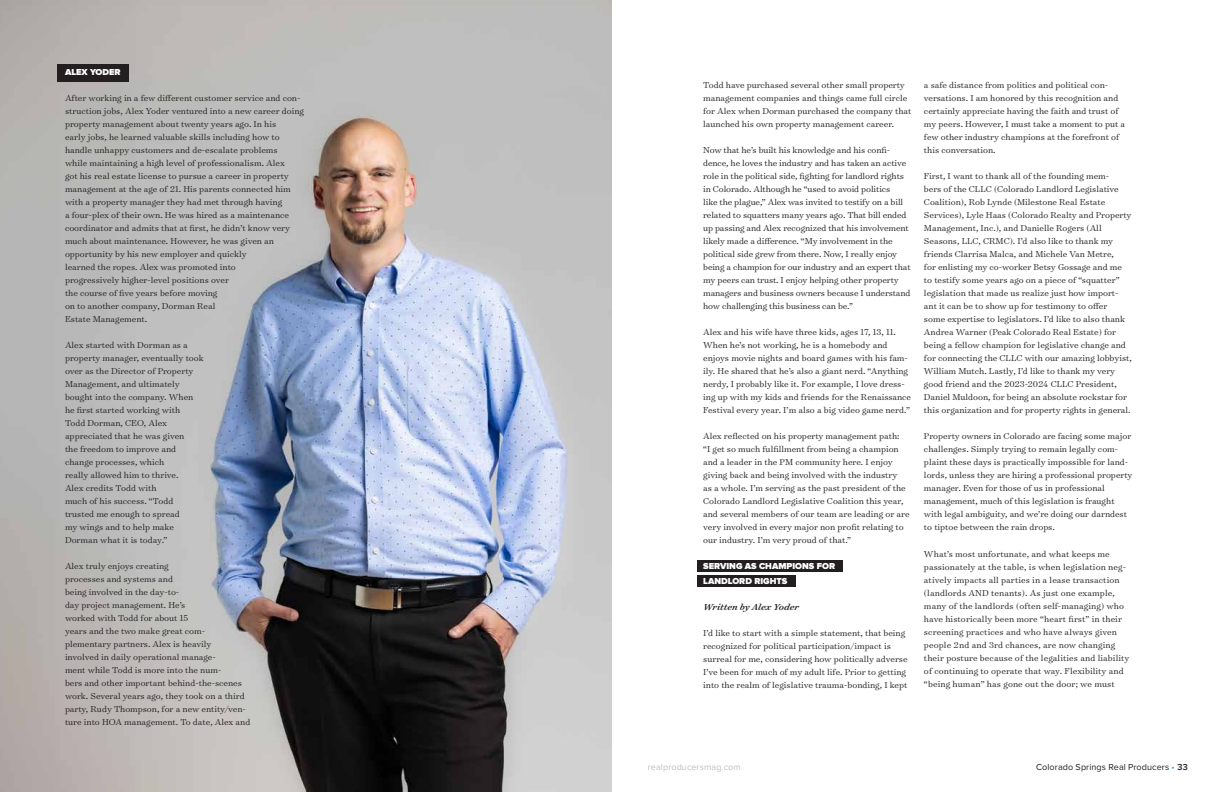
<style>
.page{position:relative;width:1224px;height:792px;background:#fff}
.page>*{position:absolute;margin:0;border:0;box-sizing:border-box;transform-origin:0 0}
.t1{font:300 9.8px/13px "Surveyor Text";color:#231f20}
.t2{font:italic 500 9.8px "Surveyor Text";color:#231f20}
.t3{font:900 9px/14.5px "Proxima Nova";color:#fff}
.t4{font:9px "Proxima Nova";letter-spacing:.015em;color:#231f20}
.t5{font:9px "Proxima Nova";letter-spacing:.01em;color:#bcbec0}
.s1{color:#19a8e0}
.s2{font-weight:600}
</style>
<div class="page">
<img style="left:0;top:0;width:612px;height:792px">
<div style="left:57px;top:64px;width:71px;height:17px;background:#231f20"></div>
<div style="left:697px;top:560px;width:146px;height:12px;background:#231f20"></div>
<div style="left:697px;top:575px;width:99px;height:12px;background:#231f20"></div>
<p class="t3" style="left:65px;top:65px;width:57px">ALEX YODER</p>
<p class="t1" style="left:65px;top:91px;width:241px">After working in a few different customer service and con&shy;struction jobs, Alex Yoder ventured into a new career doing property management about twenty years ago. In his<br>early jobs, he learned valuable skills including how to handle unhappy customers and de-escalate problems<br>while maintaining a high level of professionalism. Alex<br>got his real estate license to pursue a career in property management at the age of 21. His parents connected him with a property manager they had met through having<br>a four-plex of their own. He was hired as a maintenance coordinator and admits that at first, he didn’t know very much about maintenance. However, he was given an opportunity by his new employer and quickly<br>learned the ropes. Alex was promoted into<br>progressively higher-level positions over<br>the course of five years before moving<br>on to another company, Dorman Real<br>Estate Management.</p>
<p class="t1" style="left:65px;top:338px;width:140px">Alex started with Dorman as a property manager, eventually took over as the Director of Property<br>Management, and ultimately bought into the company. When he first started working with<br>Todd Dorman, CEO, Alex appreciated that he was given<br>the freedom to improve and change processes, which<br>really allowed him to thrive.<br>Alex credits Todd with<br>much of his success. “Todd trusted me enough to spread<br>my wings and to help make<br>Dorman what it is today.”</p>
<p class="t1" style="left:65px;top:559px;width:187px">Alex truly enjoys creating<br>processes and systems and<br>being involved in the day-to-<br>day project management. He’s<br>worked with Todd for about 15<br>years and the two make great com&shy;plementary partners. Alex is heavily<br>involved in daily operational manage-<br>ment while Todd is more into the num-<br>bers and other important behind-the-scenes work. Several years ago, they took on a third party, Rudy Thompson, for a new entity/ven&shy;ture into HOA management. To date, Alex and</p>
<p class="t1" style="left:703px;top:78px;width:210px">Todd have purchased several other small property management companies and things came full circle for Alex when Dorman purchased the company that launched his own property management career.</p>
<p class="t1" style="left:703px;top:143px;width:209px">Now that he’s built his knowledge and his confi&shy;dence, he loves the industry and has taken an active role in the political side, fighting for landlord rights in Colorado. Although he “used to avoid politics<br>like the plague,” Alex was invited to testify on a bill related to squatters many years ago. That bill ended up passing and Alex recognized that his involvement likely made a difference. “My involvement in the political side grew from there. Now, I really enjoy being a champion for our industry and an expert that my peers can trust. I enjoy helping other property managers and business owners because I understand how challenging this business can be.”</p>
<p class="t1" style="left:703px;top:325px;width:209px">Alex and his wife have three kids, ages 17, 13, 11.<br>When he’s not working, he is a homebody and enjoys movie nights and board games with his fam&shy;ily. He shared that he’s also a giant nerd. “Anything nerdy, I probably like it. For example, I love dress&shy;ing up with my kids and friends for the Renaissance Festival every year. I’m also a big video game nerd.”</p>
<p class="t1" style="left:703px;top:429px;width:208px">Alex reflected on his property management path:<br>“I get so much fulfillment from being a champion and a leader in the PM community here. I enjoy giving back and being involved with the industry<br>as a whole. I’m serving as the past president of the Colorado Landlord Legislative Coalition this year, and several members of our team are leading or are very involved in every major non profit relating to our industry. I’m very proud of that.”</p>
<p class="t3" style="left:703px;top:559px;width:133px">SERVING AS CHAMPIONS FOR<br>LANDLORD RIGHTS</p>
<p class="t2" style="left:703px;top:600px;width:97px">Written by Alex Yoder</p>
<p class="t1" style="left:703px;top:626px;width:206px">I’d like to start with a simple statement, that being recognized for political participation/impact is surreal for me, considering how politically adverse I’ve been for much of my adult life. Prior to getting into the realm of legislative trauma-bonding, I kept</p>
<p class="t1" style="left:924px;top:78px;width:203px">a safe distance from politics and political con&shy;versations. I am honored by this recognition and certainly appreciate having the faith and trust of my peers. However, I must take a moment to put a few other industry champions at the forefront of this conversation.</p>
<p class="t1" style="left:924px;top:169px;width:209px">First, I want to thank all of the founding mem-<br>bers of the CLLC (Colorado Landlord Legislative Coalition), Rob Lynde (Milestone Real Estate Services), Lyle Haas (Colorado Realty and Property Management, Inc.), and Danielle Rogers (All Seasons, LLC, CRMC). I’d also like to thank my friends Clarrisa Malca, and Michele Van Metre,<br>for enlisting my co-worker Betsy Gossage and me to testify some years ago on a piece of “squatter” legislation that made us realize just how import&shy;ant it can be to show up for testimony to offer<br>some expertise to legislators. I’d like to also thank Andrea Warner (Peak Colorado Real Estate) for being a fellow champion for legislative change and for connecting the CLLC with our amazing lobbyist, William Mutch. Lastly, I’d like to thank my very good friend and the 2023-2024 CLLC President, Daniel Muldoon, for being an absolute rockstar for this organization and for property rights in general.</p>
<p class="t1" style="left:924px;top:429px;width:210px">Property owners in Colorado are facing some major challenges. Simply trying to remain legally com&shy;plaint these days is practically impossible for land&shy;lords, unless they are hiring a professional property manager. Even for those of us in professional management, much of this legislation is fraught with legal ambiguity, and we’re doing our darndest to tiptoe between the rain drops.</p>
<p class="t1" style="left:924px;top:548px;width:207px">What’s most unfortunate, and what keeps me passionately at the table, is when legislation neg&shy;atively impacts all parties in a lease transaction (landlords AND tenants). As just one example, many of the landlords (often self-managing) who have historically been more “heart first” in their screening practices and who have always given people 2nd and 3rd chances, are now changing their posture because of the legalities and liability of continuing to operate that way. Flexibility and “being human” has gone out the door; we must</p>
<p class="t5" style="left:648px;top:762px;width:94px">realproducersmag.com</p>
<p class="t4" style="left:1036px;top:762px;width:153px">Colorado Springs Real Producers <span class="s1">•</span> <span class="s2">33</span></p>
</div>
